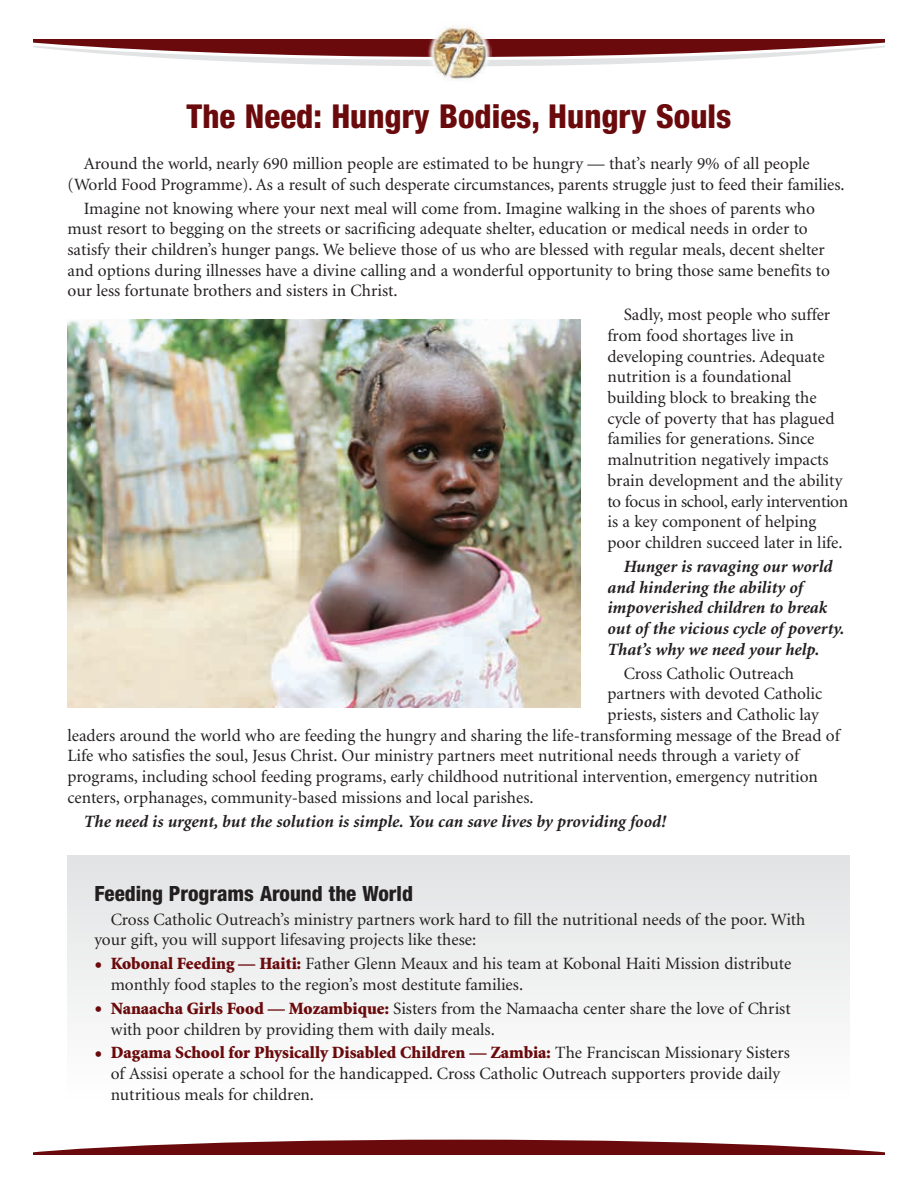
<style>
.page{position:relative;width:918px;height:1188px;background:#fff}
.page>*{position:absolute;margin:0;border:0;box-sizing:border-box;transform-origin:0 0}
.t1{font:800 condensed 33px "Helvetica Neue";color:#6b0a0c}
.t2{font:800 condensed 21px "Helvetica Neue";color:#231f20}
.t3{font:17.25px/20.7px "Minion";color:#231f20}
.t4{font:italic 700 17.25px/20.7px "Minion";color:#231f20}
.s1{font-size:27px;color:#6b0a0c}
.s2{font-weight:900;color:#6b0a0c}
</style>
<div class="page">
<svg style="left:34px;top:1140px;width:850px;height:14px"></svg>
<svg style="left:34px;top:40px;width:850px;height:26px"></svg>
<img style="left:426px;top:26px;width:66px;height:55px">
<div style="left:68px;top:855px;width:782px;height:245px;background:linear-gradient(to right,#f0f1f1,#f0f1f1)"></div>
<img style="left:68px;top:319px;width:512px;height:389px">
<h1 class="t1" style="left:187px;top:96px;width:546px">The Need: Hungry Bodies, Hungry Souls</h1>
<p class="t3" style="left:68px;top:154px;width:779px;text-indent:16px">Around the world, nearly 690 million people are estimated to be hungry — that’s nearly 9% of all people (World Food Programme). As a result of such desperate circumstances, parents struggle just to feed their families.</p>
<p class="t3" style="left:68px;top:198px;width:764px;text-indent:16px">Imagine not knowing where your next meal will come from. Imagine walking in the shoes of parents who must resort to begging on the streets or sacrificing adequate shelter, education or medical needs in order to satisfy their children’s hunger pangs. We believe those of us who are blessed with regular meals, decent shelter and options during illnesses have a divine calling and a wonderful opportunity to bring those same benefits to our less fortunate brothers and sisters in Christ.</p>
<p class="t3" style="left:607px;top:305px;width:242px;text-indent:16px">Sadly, most people who suffer from food shortages live in developing countries. Adequate nutrition is a foundational building block to breaking the cycle of poverty that has plagued families for generations. Since malnutrition negatively impacts brain development and the ability to focus in school, early intervention is a key component of helping poor children succeed later in life.</p>
<p class="t4" style="left:607px;top:557px;width:238px;text-indent:16px">Hunger is ravaging our world and hindering the ability of impoverished children to break out of the vicious cycle of poverty.<br>That’s why we need your help.</p>
<p class="t3" style="left:624px;top:663px;width:172px">Cross Catholic Outreach</p>
<p class="t3" style="left:607px;top:684px;width:216px">partners with devoted Catholic</p>
<p class="t3" style="left:607px;top:705px;width:213px">priests, sisters and Catholic lay</p>
<p class="t3" style="left:68px;top:726px;width:774px">leaders around the world who are feeding the hungry and sharing the life-transforming message of the Bread of</p>
<p class="t3" style="left:68px;top:746px;width:733px">Life who satisfies the soul, Jesus Christ. Our ministry partners meet nutritional needs through a variety of</p>
<p class="t3" style="left:68px;top:767px;width:752px">programs, including school feeding programs, early childhood nutritional intervention, emergency nutrition</p>
<p class="t3" style="left:68px;top:788px;width:468px">centers, orphanages, community-based missions and local parishes.</p>
<p class="t4" style="left:84px;top:812px;width:584px">The need is urgent, but the solution is simple. You can save lives by providing food!</p>
<p class="t2" style="left:94px;top:880px;width:320px">Feeding Programs Around the World</p>
<p class="t3" style="left:95px;top:909px;width:713px;text-indent:16px">Cross Catholic Outreach’s ministry partners work hard to fill the nutritional needs of the poor. With your gift, you will support lifesaving projects like these:</p>
<p class="t3" style="left:111px;top:954px;width:682px;text-indent:-16px"><span class="s1">•</span> <span class="s2">Kobonal Feeding — Haiti:</span> Father Glenn Meaux and his team at Kobonal Haiti Mission distribute monthly food staples to the region’s most destitute families.</p>
<p class="t3" style="left:111px;top:999px;width:682px;text-indent:-16px"><span class="s1">•</span> <span class="s2">Nanaacha Girls Food — Mozambique:</span> Sisters from the Namaacha center share the love of Christ with poor children by providing them with daily meals.</p>
<p class="t3" style="left:111px;top:1043px;width:681px;text-indent:-16px"><span class="s1">•</span> <span class="s2">Dagama School for Physically Disabled Children — Zambia:</span> The Franciscan Missionary Sisters of Assisi operate a school for the handicapped. Cross Catholic Outreach supporters provide daily nutritious meals for children.</p>
</div>
